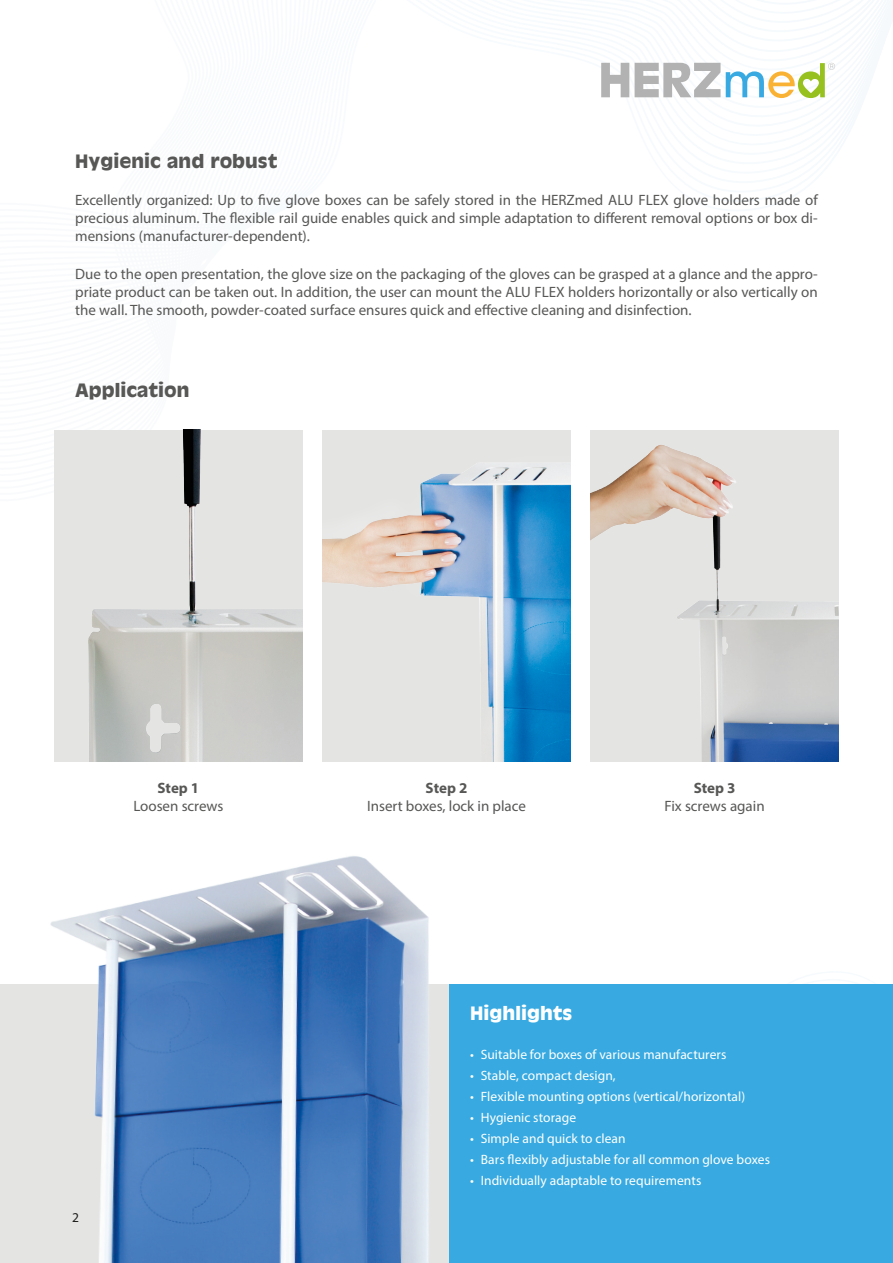
<style>
.page{position:relative;width:893px;height:1263px;background:#fff}
.page>*{position:absolute;margin:0;border:0;box-sizing:border-box;transform-origin:0 0}
.t1{font:700 18px "Antique Olive";color:#575756}
.t2{font:700 18px "Antique Olive";color:#fff}
.t3{font:15px/18px "Myriad Pro";color:#575756;text-align:justify}
.t4{font:700 15px "Myriad Pro";letter-spacing:-.005em;color:#575756}
.t5{font:13.5px "Myriad Pro";letter-spacing:.005em;color:#fff}
.t6{font:13.5px "Myriad Pro";color:#1d1d1b}
</style>
<div class="page">
<svg style="left:601px;top:63px;width:28px;height:34px"></svg>
<svg style="left:635px;top:63px;width:85px;height:34px"></svg>
<svg style="left:726px;top:63px;width:109px;height:35px"></svg>
<div style="left:449px;top:984px;width:444px;height:279px;background:#38aae1"></div>
<img style="left:590px;top:430px;width:249px;height:332px">
<div style="left:322px;top:430px;width:249px;height:332px;background:#e4e4e3"></div>
<img style="left:322px;top:463px;width:249px;height:299px">
<img style="left:54px;top:430px;width:249px;height:332px">
<img style="left:0;top:856px;width:449px;height:407px">
<p class="t1" style="left:75px;top:149px;width:204px">HYGIENIC AND ROBUST</p>
<p class="t3" style="left:75px;top:191px;width:744px">Excellently organized: Up to five glove boxes can be safely stored in the HERZmed ALU FLEX glove holders made of precious aluminum. The flexible rail guide enables quick and simple adaptation to different removal options or box di&shy;mensions (manufacturer-dependent).</p>
<p class="t3" style="left:75px;top:265px;width:744px">Due to the open presentation, the glove size on the packaging of the gloves can be grasped at a glance and the appro&shy;priate product can be taken out. In addition, the user can mount the ALU FLEX holders horizontally or also vertically on the wall. The smooth, powder-coated surface ensures quick and effective cleaning and disinfection.</p>
<p class="t1" style="left:75px;top:378px;width:116px">APPLICATION</p>
<p class="t4" style="left:158px;top:779px;width:43px">Step 1</p>
<p class="t3" style="left:133px;top:797px;width:92px">Loosen screws</p>
<p class="t6" style="left:72px;top:1209px;width:8px">2</p>
<p class="t4" style="left:426px;top:779px;width:43px">Step 2</p>
<p class="t3" style="left:367px;top:797px;width:160px">Insert boxes, lock in place</p>
<p class="t4" style="left:694px;top:779px;width:43px">Step 3</p>
<p class="t3" style="left:664px;top:797px;width:102px">Fix screws again</p>
<p class="t2" style="left:470px;top:1001px;width:104px">HIGHLIGHTS</p>
<p class="t5" style="left:470px;top:1046px;width:258px">• Suitable for boxes of various manufacturers</p>
<p class="t5" style="left:470px;top:1067px;width:147px">• Stable, compact design,</p>
<p class="t5" style="left:470px;top:1088px;width:276px">• Flexible mounting options (vertical/horizontal)</p>
<p class="t5" style="left:470px;top:1109px;width:107px">• Hygienic storage</p>
<p class="t5" style="left:470px;top:1130px;width:157px">• Simple and quick to clean</p>
<p class="t5" style="left:470px;top:1151px;width:301px">• Bars flexibly adjustable for all common glove boxes</p>
<p class="t5" style="left:470px;top:1172px;width:233px">• Individually adaptable to requirements</p>
</div>
